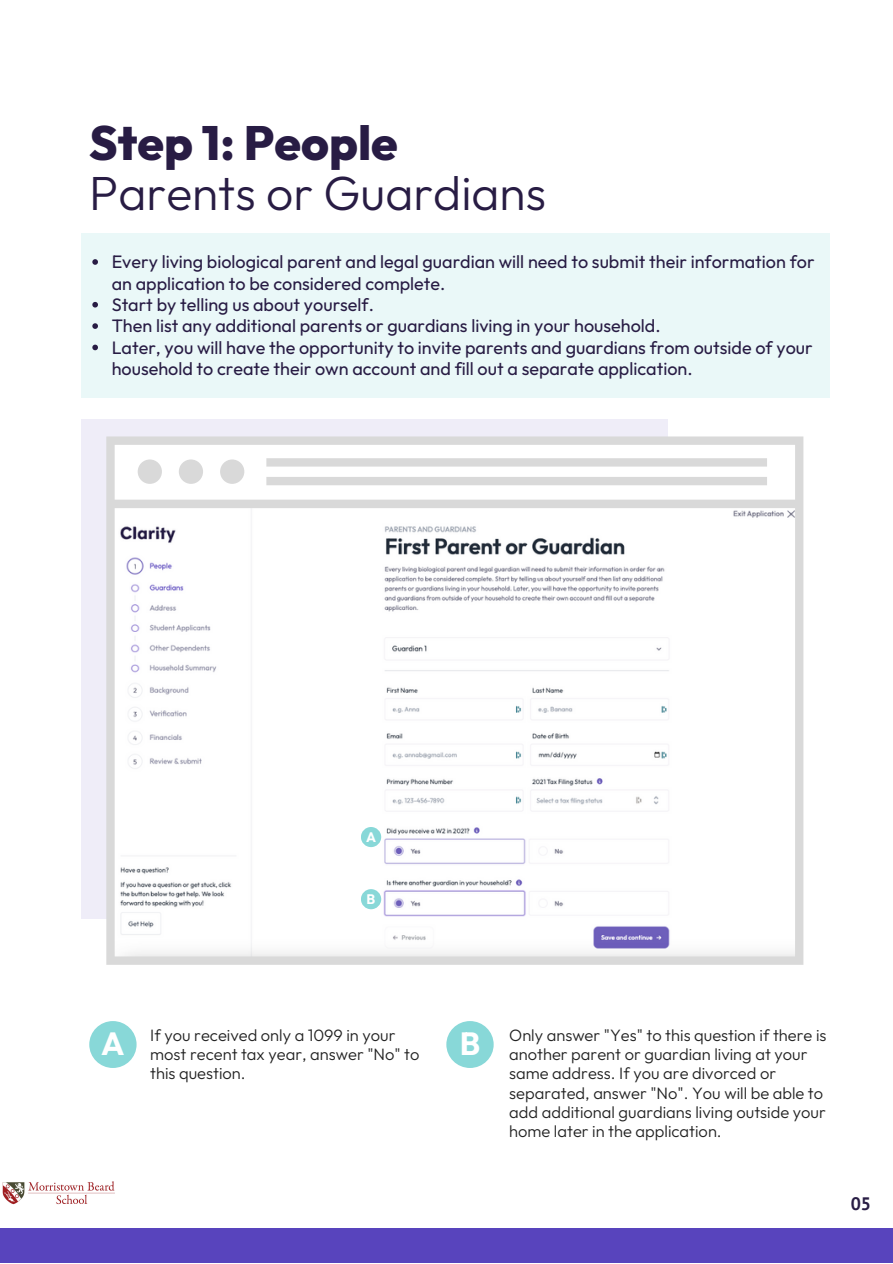
<style>
.page{position:relative;width:893px;height:1264px;background:#fff}
.page>*{position:absolute;margin:0;border:0;box-sizing:border-box;transform-origin:0 0}
.t1{font:300 48px "Outfit";color:#281c44}
.t2{font:800 48px "Outfit";color:#281c44}
.t3{font:700 32.1px "Outfit";color:#fff}
.t4{font:18px/21.3px "Outfit";color:#281c44}
.t5{font:700 18px "PT Sans";color:#281c44}
.t6{font:300 16.5px/19px "Outfit";color:#222}
.t7{font:700 13.8px "Outfit";color:#fff}
</style>
<div class="page">
<div style="left:81px;top:233px;width:748px;height:164px;background:#eaf8f8"></div>
<div style="left:0;top:1227px;width:892px;height:35px;background:#5844bd"></div>
<svg style="left:92px;top:259px;width:6px;height:6px"></svg>
<svg style="left:92px;top:302px;width:6px;height:5px"></svg>
<svg style="left:92px;top:323px;width:6px;height:6px"></svg>
<svg style="left:92px;top:344px;width:6px;height:6px"></svg>
<div style="left:81px;top:420px;width:586px;height:498px;background:#efedf8"></div>
<svg style="left:106px;top:436px;width:697px;height:528px;fill:#fff"></svg>
<div style="left:89px;top:1021px;width:47px;height:46px;background:#88d8d8;border-radius:50%"></div>
<div style="left:446px;top:1021px;width:47px;height:46px;background:#88d8d8;border-radius:50%"></div>
<div style="left:361px;top:827px;width:20px;height:20px;background:#88d8d8;border-radius:50%"></div>
<div style="left:361px;top:889px;width:20px;height:20px;background:#88d8d8;border-radius:50%"></div>
<img style="left:2px;top:1181px;width:113px;height:23px">
<p class="t2" style="left:89px;top:112px;width:310px">Step 1: People</p>
<p class="t1" style="left:89px;top:162px;width:458px">Parents or Guardians</p>
<p class="t4" style="left:112px;top:251px;width:704px">Every living biological parent and legal guardian will need to submit their information for an application to be considered complete.</p>
<p class="t4" style="left:112px;top:293px;width:264px">Start by telling us about yourself.</p>
<p class="t4" style="left:112px;top:315px;width:550px">Then list any additional parents or guardians living in your household.</p>
<p class="t4" style="left:112px;top:336px;width:702px">Later, you will have the opportunity to invite parents and guardians from outside of your household to create their own account and fill out a separate application.</p>
<p class="t7" style="left:366px;top:827px;width:12px">A</p>
<p class="t7" style="left:366px;top:890px;width:10px">B</p>
<p class="t6" style="left:150px;top:1025px;width:271px">If you received only a 1099 in your most recent tax year, answer "No" to this question.</p>
<p class="t3" style="left:101px;top:1023px;width:25px">A</p>
<p class="t3" style="left:459px;top:1023px;width:22px">B</p>
<p class="t6" style="left:509px;top:1025px;width:319px">Only answer "Yes" to this question if there is another parent or guardian living at your same address. If you are divorced or separated, answer "No". You will be able to add additional guardians living outside your home later in the application.</p>
<p class="t5" style="left:850px;top:1191px;width:22px">05</p>
</div>
